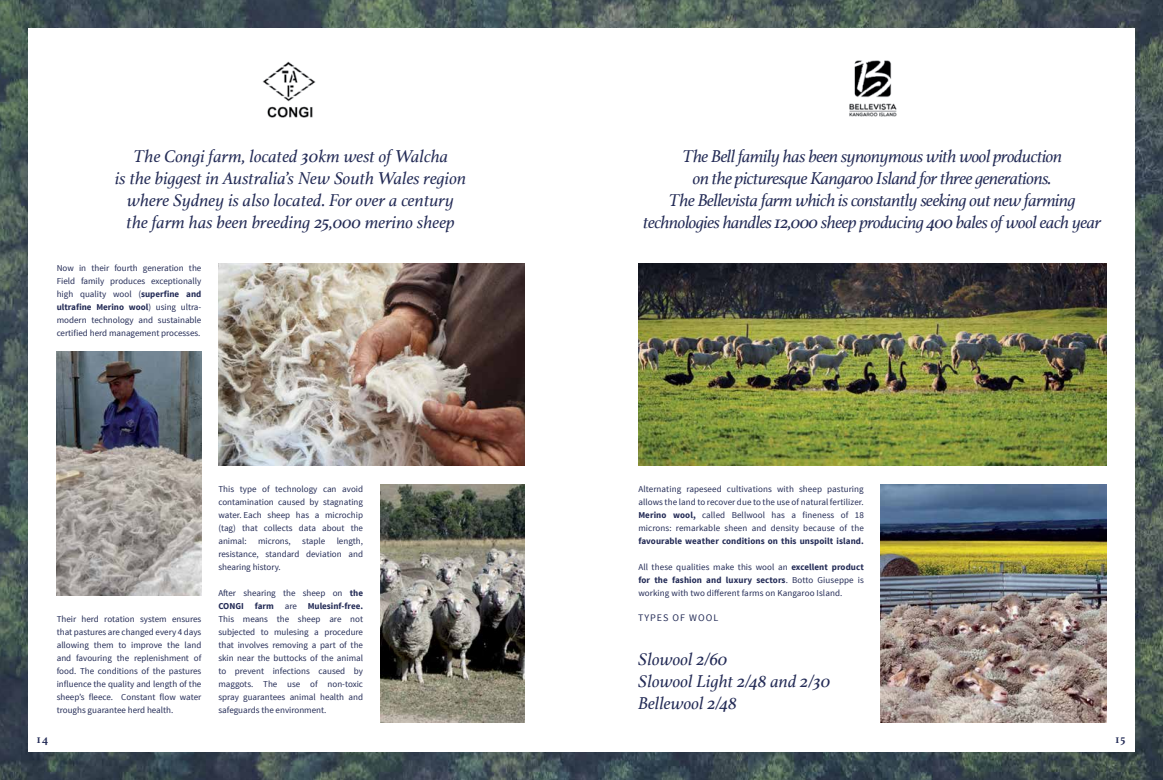
<style>
.page{position:relative;width:1163px;height:780px;background:#fff}
.page>*{position:absolute;margin:0;border:0;box-sizing:border-box;transform-origin:0 0}
.t1{font:italic 18px/22px "Athelas";letter-spacing:-.03em;color:#232b56;text-align:center}
.t2{font:italic 18px/22px "Athelas";color:#232b56}
.t3{font:700 12px "Athelas";color:#232b56}
.t4{font:12px "Athelas";color:#232b56}
.t5{font:10px "Source Sans Pro";letter-spacing:.1em;color:#232b56}
.t6{font:9px/13px "Source Sans Pro";color:#232b56;text-align:justify}
.t7{font:700 9px "Source Sans Pro";letter-spacing:.01em;color:#232b56}
.s1{font-weight:700}
</style>
<div class="page">
<img style="left:0;top:0;width:1162px;height:780px">
<div style="left:28px;top:28px;width:1106px;height:723px;background:#fff"></div>
<img style="left:849px;top:60px;width:48px;height:57px">
<img style="left:880px;top:485px;width:226px;height:237px">
<img style="left:638px;top:264px;width:468px;height:201px">
<img style="left:218px;top:264px;width:306px;height:201px">
<img style="left:262px;top:61px;width:54px;height:57px">
<img style="left:380px;top:485px;width:144px;height:237px">
<img style="left:57px;top:351px;width:144px;height:244px">
<h1 class="t2" style="left:115px;top:144px;width:352px;text-align:center">The Congi farm, located 30km west of Walcha<br>is the biggest in Australia’s New South Wales region where Sydney is also located. For over a century the farm has been breeding 25,000 merino sheep</h1>
<p class="t6" style="left:57px;top:261px;width:146px">Now in their fourth generation the Field family produces exceptionally high quality wool (<span class="s1">superfine and ultrafine Merino wool</span>) using ultra&shy;modern technology and sustainable certified herd management processes.</p>
<p class="t6" style="left:57px;top:612px;width:146px">Their herd rotation system ensures that pastures are changed every 4 days allowing them to improve the land and favouring the replenishment of food. The conditions of the pastures influence the quality and length of the sheep’s fleece. Constant flow water troughs guarantee herd health.</p>
<p class="t6" style="left:218px;top:482px;width:146px">This type of technology can avoid contamination caused by stagnating water. Each sheep has a microchip (tag) that collects data about the animal:</p>
<p class="t6" style="left:218px;top:534px;width:146px;text-indent:118px">length, resistance, standard deviation and shearing history.</p>
<p class="t6" style="left:218px;top:586px;width:146px">After shearing the sheep on <span class="s1">the CONGI farm</span> are <span class="s1">Mulesinf-free.<br></span>This means the sheep are not subjected to mulesing a procedure that involves removing a part of the skin near the buttocks of the animal to prevent infections caused by maggots. The use of non-toxic spray guarantees animal health and safeguards the environment.</p>
<p class="t6" style="left:258px;top:534px;width:34px">microns,</p>
<p class="t6" style="left:302px;top:534px;width:25px">staple</p>
<p class="t1" style="left:643px;top:144px;width:459px">The Bell family has been synonymous with wool production<br>on the picturesque Kangaroo Island for three generations.<br>The Bellevista farm which is constantly seeking out new farming technologies handles 12,000 sheep producing 400 bales of wool each year</p>
<p class="t6" style="left:638px;top:482px;width:227px">Alternating rapeseed cultivations with sheep pasturing allows the land to recover due to the use of natural fertilizer.<br><span class="s1">Merino wool,</span> called Bellwool has a fineness of 18 microns: remarkable sheen and density because of the</p>
<p class="t7" style="left:638px;top:535px;width:227px">favourable weather conditions on this unspoilt island.</p>
<p class="t6" style="left:638px;top:560px;width:227px">All these qualities make this wool an <span class="s1">excellent product for the fashion and luxury sectors</span>. Botto Giuseppe is working with two different farms on Kangaroo Island.</p>
<p class="t5" style="left:638px;top:611px;width:81px">TYPES OF WOOL</p>
<h1 class="t2" style="left:638px;top:647px;width:194px">Slowool 2/60<br>Slowool Light 2/48 and 2/30<br>Bellewool 2/48</h1>
<h2 class="t3" style="left:37px;top:729px;width:13px">14</h2>
<h2 class="t3" style="left:1115px;top:729px;width:12px">15</h2>
<h2 class="t4" style="left:40px;top:729px;width:12px">14</h2>
</div>
